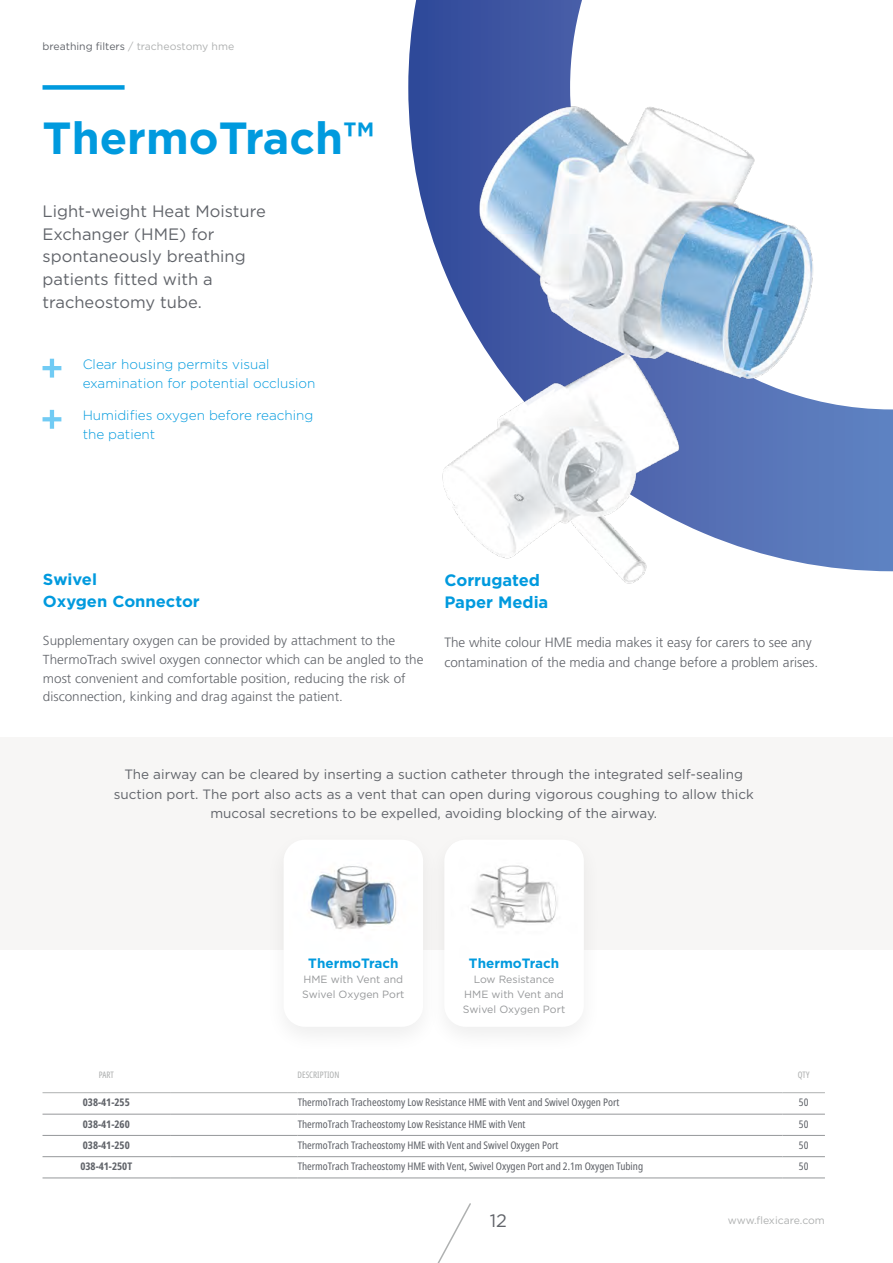
<style>
.page{position:relative;width:893px;height:1263px;background:#fff}
.page>*{position:absolute;margin:0;border:0;box-sizing:border-box;transform-origin:0 0}
.t1{font:700 45px "Gotham Pro";color:#009ade}
.t2{font:18px "Gotham Pro";color:#61646a}
.t3{font:16.5px/22.5px "Gotham Pro";color:#61646a}
.t4{font:700 16.5px/22.5px "Gotham Pro";color:#009ade}
.t5{font:700 16.05px/21.8px "Gotham Pro";color:#009ade}
.t6{font:13.5px/19.5px "Gotham Pro";color:#61646a;text-align:center}
.t7{font:300 13.5px/19.5px "Frutiger LT Std";color:#61646a}
.t8{font:300 13.5px/19.5px "Gotham Pro";color:#009ade}
.t9{font:700 13.5px "Gotham Pro";color:#009ade}
.t10{font:300 13.05px/18.9px "Frutiger LT Std";color:#61646a}
.t11{font:condensed 10.5px "Noto Sans Display";color:#61646a}
.t12{font:10.5px/15px "Gotham Pro";color:#96989a;text-align:center}
.t13{font:700 condensed 10.5px "Noto Sans Display";color:#61646a}
.t14{font:10.5px "Gotham Pro";color:#61646a}
.t15{font:10.5px "Gotham Pro";letter-spacing:-.005em;color:#afb1b1}
.t16{font:extra-condensed 9px "Noto Sans Display";color:#afb1b1}
.s1{color:#afb1b1}
</style>
<div class="page">
<svg style="left:437px;top:1203px;width:34px;height:60px"></svg>
<svg style="left:410px;top:0;width:172px;height:43px;background:#445aa4"></svg>
<div style="left:43px;top:85px;width:82px;height:5px;background:#009ade"></div>
<div style="left:0;top:737px;width:893px;height:213px;background:#f7f6f5"></div>
<div style="left:264px;top:829px;width:178px;height:226px;background:#f7f7f6"></div>
<div style="left:284px;top:840px;width:139px;height:187px;background:#fff;border-radius:21px"></div>
<img style="left:310px;top:866px;width:87px;height:63px">
<div style="left:425px;top:829px;width:178px;height:226px;background:#f7f6f6"></div>
<div style="left:444px;top:840px;width:140px;height:187px;background:#fff;border-radius:21px"></div>
<img style="left:470px;top:865px;width:88px;height:63px">
<hr style="left:43px;top:1092px;width:127px;height:1px;background:#afb1b1">
<hr style="left:170px;top:1092px;width:128px;height:1px;background:#afb1b1">
<hr style="left:298px;top:1092px;width:484px;height:1px;background:#afb1b1">
<hr style="left:782px;top:1092px;width:43px;height:1px;background:#afb1b1">
<hr style="left:43px;top:1114px;width:127px;height:1px;background:#96989a">
<hr style="left:170px;top:1114px;width:128px;height:1px;background:#96989a">
<hr style="left:298px;top:1114px;width:484px;height:1px;background:#96989a">
<hr style="left:782px;top:1114px;width:43px;height:1px;background:#96989a">
<hr style="left:43px;top:1135px;width:127px;height:1px;background:#96989a">
<hr style="left:170px;top:1135px;width:128px;height:1px;background:#96989a">
<hr style="left:298px;top:1135px;width:484px;height:1px;background:#96989a">
<hr style="left:782px;top:1135px;width:43px;height:1px;background:#96989a">
<hr style="left:43px;top:1156px;width:127px;height:1px;background:#96989a">
<hr style="left:170px;top:1156px;width:128px;height:1px;background:#96989a">
<hr style="left:298px;top:1156px;width:484px;height:1px;background:#96989a">
<hr style="left:782px;top:1156px;width:43px;height:1px;background:#96989a">
<hr style="left:43px;top:1178px;width:127px;height:1px;background:#96989a">
<hr style="left:170px;top:1178px;width:128px;height:1px;background:#96989a">
<hr style="left:298px;top:1178px;width:484px;height:1px;background:#96989a">
<hr style="left:782px;top:1178px;width:43px;height:1px;background:#96989a">
<hr style="left:43px;top:366px;width:18px;height:4px;background:#71cbf4">
<hr style="left:50px;top:359px;width:4px;height:19px;background:#71cbf4">
<svg style="left:43px;top:417px;width:18px;height:4px"></svg>
<hr style="left:50px;top:410px;width:4px;height:19px;background:#71cbf4">
<img style="left:408px;top:43px;width:485px;height:541px">
<p class="t14" style="left:43px;top:41px;width:193px">breathing filters <span class="s1">/ tracheostomy hme</span></p>
<h1 class="t1" style="left:43px;top:112px;width:333px">ThermoTrach™</h1>
<h3 class="t3" style="left:43px;top:200px;width:225px">Light-weight Heat Moisture<br>Exchanger (HME) for spontaneously breathing patients fitted with a tracheostomy tube.</h3>
<p class="t8" style="left:83px;top:354px;width:234px">Clear housing permits visual examination for potential occlusion</p>
<p class="t8" style="left:83px;top:405px;width:232px">Humidifies oxygen before reaching the patient</p>
<h3 class="t5" style="left:43px;top:568px;width:158px">Swivel<br>Oxygen Connector</h3>
<p class="t10" style="left:43px;top:631px;width:382px">Supplementary oxygen can be provided by attachment to the ThermoTrach swivel oxygen connector which can be angled to the most convenient and comfortable position, reducing the risk of disconnection, kinking and drag against the patient.</p>
<h3 class="t4" style="left:444px;top:568px;width:106px">Corrugated<br>Paper Media</h3>
<p class="t7" style="left:444px;top:633px;width:375px">The white colour HME media makes it easy for carers to see any contamination of the media and change before a problem arises.</p>
<p class="t6" style="left:114px;top:765px;width:641px">The airway can be cleared by inserting a suction catheter through the integrated self-sealing suction port. The port also acts as a vent that can open during vigorous coughing to allow thick mucosal secretions to be expelled, avoiding blocking of the airway.</p>
<p class="t9" style="left:308px;top:955px;width:92px">ThermoTrach</p>
<p class="t12" style="left:302px;top:971px;width:104px;text-align:left">HME with Vent and<br>Swivel Oxygen Port</p>
<p class="t9" style="left:469px;top:955px;width:92px">ThermoTrach</p>
<p class="t12" style="left:463px;top:971px;width:104px">Low Resistance<br>HME with Vent and<br>Swivel Oxygen Port</p>
<p class="t16" style="left:99px;top:1068px;width:17px">PART</p>
<p class="t16" style="left:298px;top:1068px;width:43px">DESCRIPTION</p>
<p class="t16" style="left:798px;top:1068px;width:13px">QTY</p>
<p class="t13" style="left:83px;top:1095px;width:48px">038-41-255</p>
<p class="t11" style="left:298px;top:1095px;width:323px">ThermoTrach Tracheostomy Low Resistance HME with Vent and Swivel Oxygen Port</p>
<p class="t11" style="left:799px;top:1095px;width:11px">50</p>
<p class="t13" style="left:83px;top:1116px;width:48px">038-41-260</p>
<p class="t11" style="left:298px;top:1116px;width:229px">ThermoTrach Tracheostomy Low Resistance HME with Vent</p>
<p class="t11" style="left:799px;top:1116px;width:11px">50</p>
<p class="t13" style="left:83px;top:1137px;width:48px">038-41-250</p>
<p class="t11" style="left:298px;top:1138px;width:262px">ThermoTrach Tracheostomy HME with Vent and Swivel Oxygen Port</p>
<p class="t11" style="left:799px;top:1138px;width:11px">50</p>
<p class="t13" style="left:80px;top:1159px;width:53px">038-41-250T</p>
<p class="t11" style="left:298px;top:1159px;width:347px">ThermoTrach Tracheostomy HME with Vent, Swivel Oxygen Port and 2.1m Oxygen Tubing</p>
<p class="t11" style="left:799px;top:1159px;width:11px">50</p>
<h2 class="t2" style="left:490px;top:1211px;width:19px">12</h2>
<p class="t15" style="left:728px;top:1215px;width:99px">www.flexicare.com</p>
</div>
